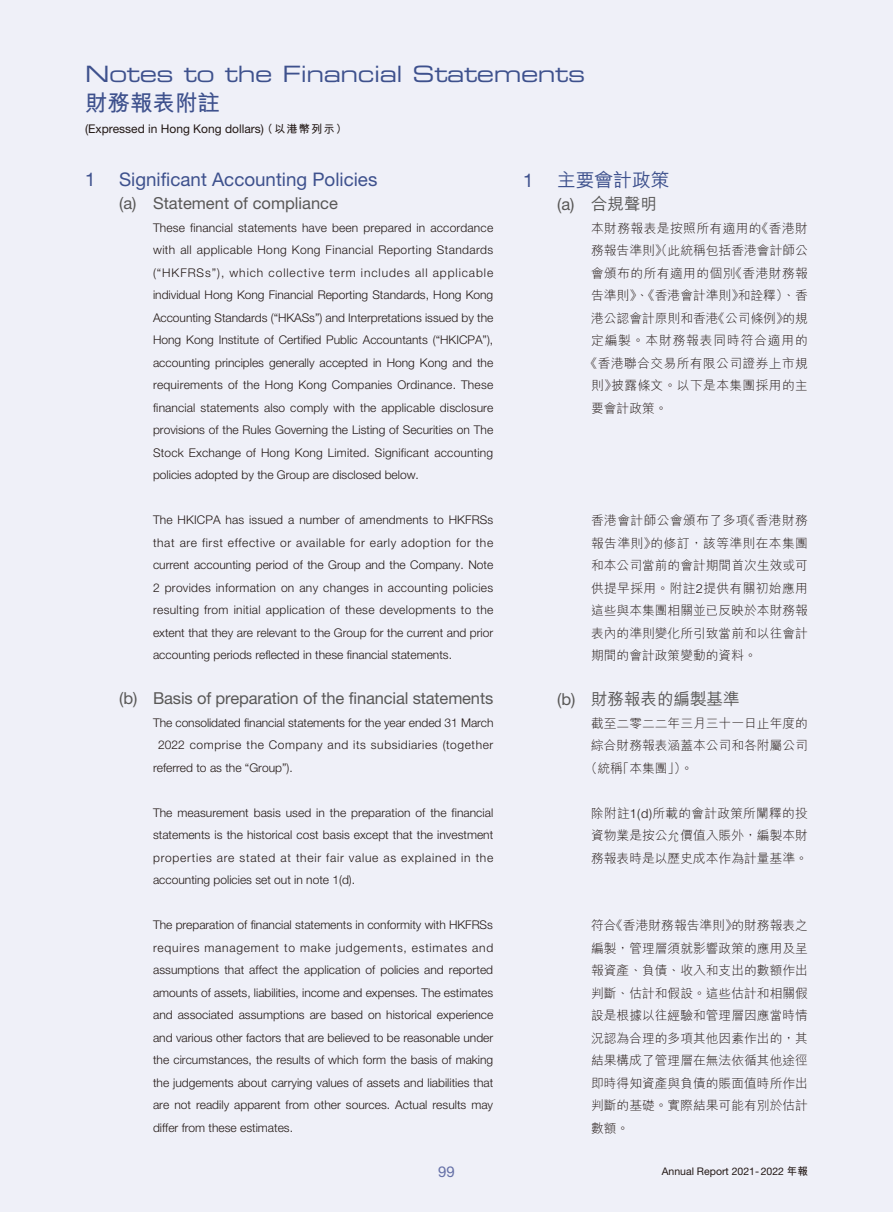
<style>
.page{position:relative;width:893px;height:1212px;background:#eff0f8}
.page>*{position:absolute;margin:0;border:0;box-sizing:border-box;transform-origin:0 0}
.t1{font:22.5px "Eurostile LT Std Ex 2";letter-spacing:-.02em;color:#3e518d}
.t2{font:700 22.5px "M Hei HK";color:#3e518d}
.t3{font:18.75px "Helvetica Neue LT Std";color:#3e518d}
.t4{font:500 18.75px "M Hei HK";color:#3e518d}
.t5{font:16.5px "Helvetica Neue LT Std";letter-spacing:-.01em;color:#595857}
.t6{font:500 16.5px "M Hei HK";color:#595857}
.t7{font:15px "Helvetica Neue LT Std";color:#6671a7}
.t8{font:300 12.75px/22.5px "M Hei HK";color:#231916;text-align:justify}
.t9{font:300 12.75px "M Hei HK";letter-spacing:.03em;color:#231916}
.t10{font:300 12.75px "M Hei HK";letter-spacing:.065em;color:#231916}
.t11{font:300 12px/22.5px "Helvetica Neue LT Std";color:#231916;text-align:justify}
.t12{font:300 12px "Helvetica Neue LT Std";letter-spacing:.045em;color:#231916}
.t13{font:12px "Helvetica Neue LT Std";color:#231916}
.t14{font:10.5px "Helvetica Neue LT Std";color:#231916}
.s1{font-family:"M Hei HK";font-weight:700;font-size:11.25px}
.s2{font-family:"Helvetica Neue LT Std";font-weight:400}
.s3{font-family:"Helvetica Neue LT Std"}
.s4{font-family:"M Hei HK";font-weight:700}
</style>
<div class="page">
<h1 class="t1" style="left:85px;top:59px;width:502px">Notes to the Financial Statements</h1>
<h1 class="t2" style="left:85px;top:86px;width:136px">財務報表附註</h1>
<p class="t13" style="left:85px;top:122px;width:264px">(Expressed in Hong Kong dollars) <span class="s1">（以港幣列示）</span></p>
<h2 class="t3" style="left:85px;top:168px;width:12px">1</h2>
<h2 class="t3" style="left:119px;top:168px;width:260px">Significant Accounting Policies</h2>
<h3 class="t5" style="left:119px;top:193px;width:220px">(a) Statement of compliance</h3>
<p class="t11" style="left:153px;top:216px;width:342px">These financial statements have been prepared in accordance with all applicable Hong Kong Financial Reporting Standards (“HKFRSs”), which collective term includes all applicable individual Hong Kong Financial Reporting Standards, Hong Kong Accounting Standards (“HKASs”) and Interpretations issued by the Hong Kong Institute of Certified Public Accountants (“HKICPA”), accounting principles generally accepted in Hong Kong and the requirements of the Hong Kong Companies Ordinance. These financial statements also comply with the applicable disclosure provisions of the Rules Governing the Listing of Securities on The Stock Exchange of Hong Kong Limited. Significant accounting policies adopted by the Group are disclosed below.</p>
<p class="t11" style="left:153px;top:509px;width:342px">The HKICPA has issued a number of amendments to HKFRSs that are first effective or available for early adoption for the current accounting period of the Group and the Company. Note 2 provides information on any changes in accounting policies resulting from initial application of these developments to the extent that they are relevant to the Group for the current and prior accounting periods reflected in these financial statements.</p>
<h3 class="t5" style="left:119px;top:688px;width:376px">(b) Basis of preparation of the financial statements</h3>
<p class="t11" style="left:153px;top:711px;width:342px">The consolidated financial statements for the year ended 31 March</p>
<p class="t12" style="left:158px;top:738px;width:337px">2022 comprise the Company and its subsidiaries (together</p>
<p class="t11" style="left:153px;top:756px;width:141px">referred to as the “Group”).</p>
<p class="t11" style="left:153px;top:801px;width:342px">The measurement basis used in the preparation of the financial statements is the historical cost basis except that the investment properties are stated at their fair value as explained in the accounting policies set out in note 1(d).</p>
<p class="t11" style="left:153px;top:914px;width:342px">The preparation of financial statements in conformity with HKFRSs requires management to make judgements, estimates and assumptions that affect the application of policies and reported amounts of assets, liabilities, income and expenses. The estimates and associated assumptions are based on historical experience and various other factors that are believed to be reasonable under the circumstances, the results of which form the basis of making the judgements about carrying values of assets and liabilities that are not readily apparent from other sources. Actual results may differ from these estimates.</p>
<h2 class="t3" style="left:523px;top:169px;width:12px">1</h2>
<h2 class="t4" style="left:557px;top:166px;width:114px">主要會計政策</h2>
<h3 class="t6" style="left:557px;top:192px;width:102px"><span class="s2">(a)</span> 合規聲明</h3>
<p class="t9" style="left:591px;top:219px;width:218px">本財務報表是按照所有適用的《香港財</p>
<p class="t8" style="left:591px;top:239px;width:218px">務報告準則》（此統稱包括香港會計師公</p>
<p class="t9" style="left:591px;top:264px;width:218px">會頒布的所有適用的個別《香港財務報</p>
<p class="t8" style="left:591px;top:284px;width:218px">告準則》、《香港會計準則》和詮釋）、香</p>
<p class="t8" style="left:591px;top:306px;width:218px">港公認會計原則和香港《公司條例》的規</p>
<p class="t10" style="left:591px;top:331px;width:218px">定編製。本財務報表同時符合適用的</p>
<p class="t9" style="left:585px;top:354px;width:225px">《香港聯合交易所有限公司證券上市規</p>
<p class="t9" style="left:591px;top:376px;width:218px">則》披露條文。以下是本集團採用的主</p>
<p class="t8" style="left:591px;top:396px;width:78px">要會計政策。</p>
<p class="t8" style="left:591px;top:509px;width:218px">香港會計師公會頒布了多項《香港財務報告準則》的修訂，該等準則在本集團和本公司當前的會計期間首次生效或可供提早採用。附註<span class="s3">2</span>提供有關初始應用這些與本集團相關並已反映於本財務報表內的準則變化所引致當前和以往會計期間的會計政策變動的資料。</p>
<h3 class="t6" style="left:557px;top:687px;width:184px"><span class="s2">(b)</span> 財務報表的編製基準</h3>
<p class="t8" style="left:591px;top:711px;width:218px">截至二零二二年三月三十一日止年度的</p>
<p class="t8" style="left:591px;top:734px;width:218px">綜合財務報表涵蓋本公司和各附屬公司</p>
<p class="t8" style="left:585px;top:756px;width:110px">（統稱「本集團」）。</p>
<p class="t8" style="left:591px;top:801px;width:218px">除附註<span class="s3">1(d)</span>所載的會計政策所闡釋的投資物業是按公允價值入賬外，編製本財務報表時是以歷史成本作為計量基準。</p>
<p class="t8" style="left:591px;top:914px;width:218px">符合《香港財務報告準則》的財務報表之編製，管理層須就影響政策的應用及呈報資產、負債、收入和支出的數額作出判斷、估計和假設。這些估計和相關假設是根據以往經驗和管理層因應當時情況認為合理的多項其他因素作出的，其結果構成了管理層在無法依循其他途徑即時得知資產與負債的賬面值時所作出判斷的基礎。實際結果可能有別於估計數額。</p>
<p class="t7" style="left:438px;top:1162px;width:18px">99</p>
<p class="t14" style="left:662px;top:1165px;width:148px">Annual Report 2021-2022 <span class="s4">年報</span></p>
</div>
